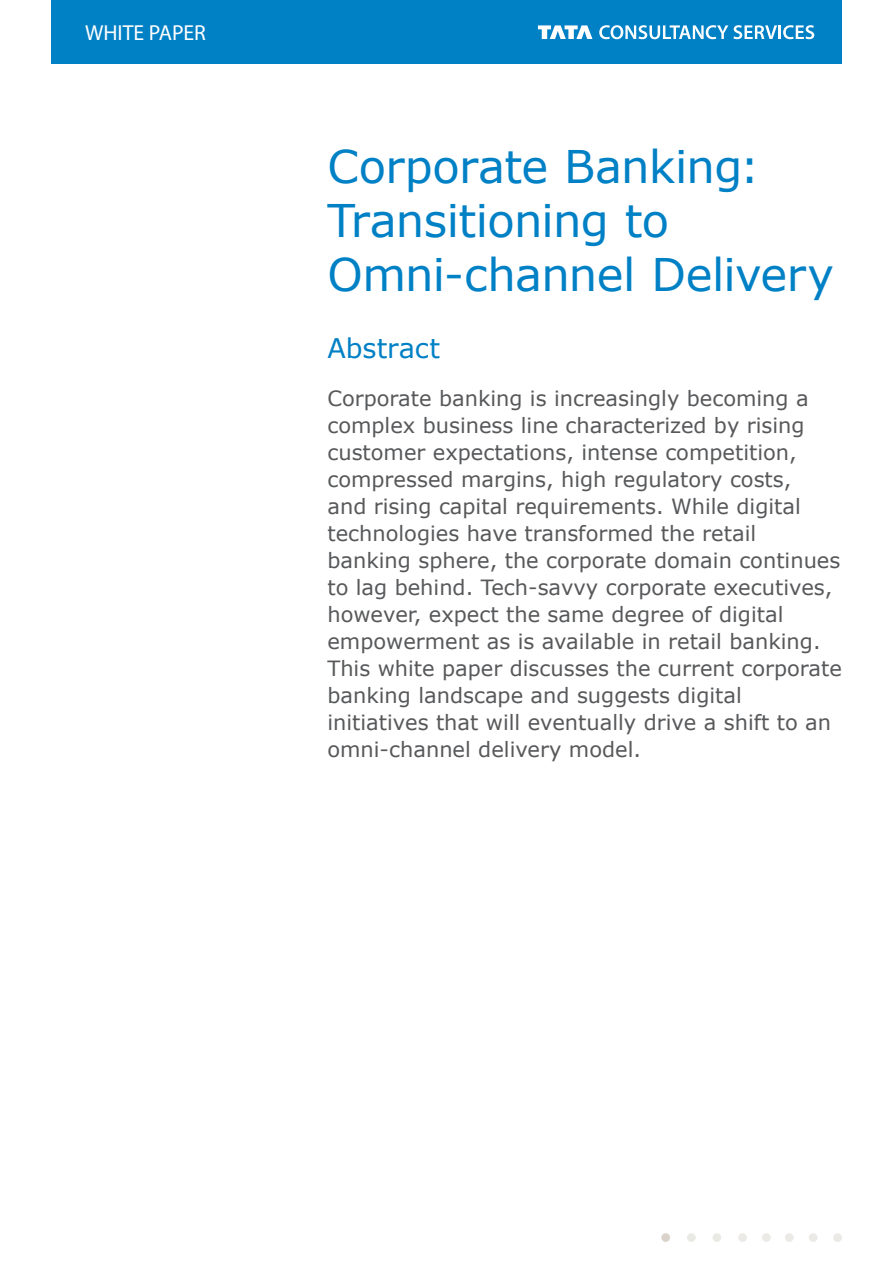
<style>
.page{position:relative;width:893px;height:1263px;background:#fff}
.page>*{position:absolute;margin:0;border:0;box-sizing:border-box;transform-origin:0 0}
.t1{font:45px/54px "Verdana";letter-spacing:-.015em;color:#0080c5}
.t2{font:27px "Verdana";color:#0080c5}
.t3{font:21.75px "Myriad Pro";color:#fff}
.Abstract_Body{font:21px/27px "Verdana";color:#57585a}
</style>
<div class="page">
<div style="left:51px;top:0;width:791px;height:64px;background:#0080c5"></div>
<svg style="left:538px;top:25px;width:54px;height:14px"></svg>
<hr style="left:778px;top:25px;width:3px;height:14px;background:#fff">
<svg style="left:599px;top:25px;width:178px;height:14px"></svg>
<svg style="left:783px;top:25px;width:31px;height:14px"></svg>
<div style="left:713px;top:1233px;width:8px;height:9px;background:#eaeae5;border-radius:50%"></div>
<div style="left:687px;top:1233px;width:9px;height:9px;background:#eaeae5;border-radius:50%"></div>
<div style="left:661px;top:1233px;width:9px;height:9px;background:#d9d3cc;border-radius:50%"></div>
<div style="left:738px;top:1233px;width:9px;height:9px;background:#eceae6;border-radius:50%"></div>
<div style="left:762px;top:1233px;width:9px;height:9px;background:#eceae6;border-radius:50%"></div>
<div style="left:785px;top:1233px;width:9px;height:9px;background:#eceae6;border-radius:50%"></div>
<div style="left:809px;top:1233px;width:8px;height:9px;background:#eceae6;border-radius:50%"></div>
<div style="left:833px;top:1233px;width:9px;height:9px;background:#eceae6;border-radius:50%"></div>
<p class="t3" style="left:85px;top:20px;width:122px">WHITE PAPER</p>
<p class="t1" style="left:327px;top:139px;width:508px">Corporate Banking:<br>Transitioning to<br>Omni-channel Delivery</p>
<p class="t2" style="left:327px;top:329px;width:114px">Abstract</p>
<p class="Abstract_Body" style="left:327px;top:384px;width:516px">Corporate banking is increasingly becoming a complex business line characterized by rising customer expectations, intense competition, compressed margins, high regulatory costs,<br>and rising capital requirements. While digital technologies have transformed the retail banking sphere, the corporate domain continues to lag behind. Tech-savvy corporate executives, however, expect the same degree of digital empowerment as is available in retail banking.<br>This white paper discusses the current corporate banking landscape and suggests digital initiatives that will eventually drive a shift to an omni-channel delivery model.</p>
</div>
